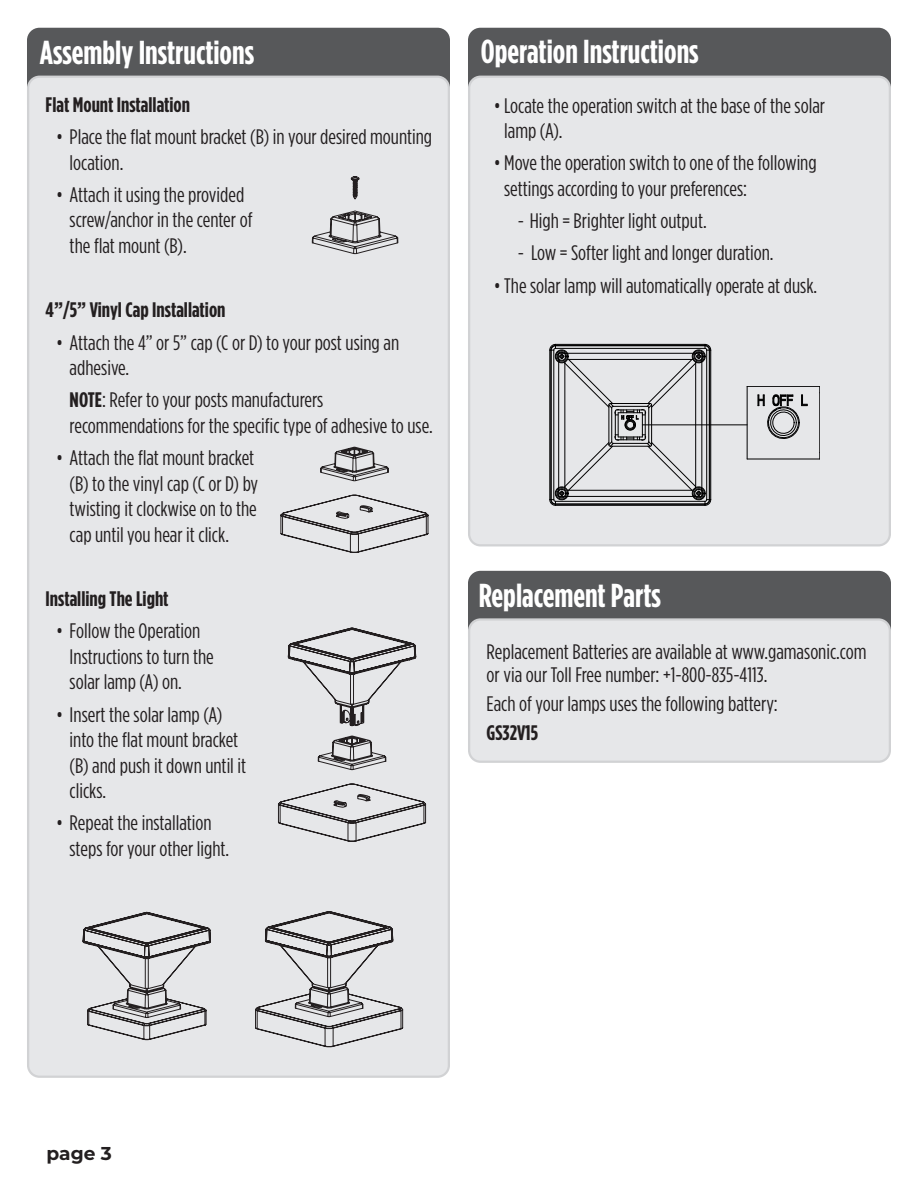
<style>
.page{position:relative;width:918px;height:1188px;background:#fff}
.page>*{position:absolute;margin:0;border:0;box-sizing:border-box;transform-origin:0 0}
.t1{font:700 33.15px "Gotham Condensed";color:#fff}
.t2{font:21px/25.5px "Gotham Condensed";color:#231f20;scale:1.04 1}
.t3{font:700 21px "Gotham Condensed";color:#231f20;scale:1.04 1}
.t4{font:700 18.6px "Montserrat";color:#231f20}
.s1{font-weight:700}
</style>
<div class="page">
<div style="left:468px;top:28px;width:423px;height:74px;background:#57585a;border-radius:12px"></div>
<div style="left:469px;top:77px;width:421px;height:468px;background:#e6e7e9;border-radius:11px"></div>
<div style="left:468px;top:76px;width:423px;height:470px;border:2px solid #d1d2d4;border-radius:11px"></div>
<div style="left:27px;top:28px;width:423px;height:90px;background:#57585a;border-radius:12px"></div>
<div style="left:468px;top:571px;width:423px;height:79px;background:#57585a;border-radius:12px"></div>
<div style="left:28px;top:77px;width:421px;height:1000px;background:#e6e7e9;border-radius:11px"></div>
<div style="left:469px;top:619px;width:421px;height:143px;background:#e6e7e9;border-radius:11px"></div>
<div style="left:468px;top:618px;width:423px;height:145px;border:2px solid #d1d2d4;border-radius:11px"></div>
<svg style="left:549px;top:344px;width:162px;height:162px"></svg>
<hr style="left:747px;top:386px;width:73px;height:1px;background:#000">
<hr style="left:747px;top:386px;width:1px;height:73px;background:#000">
<hr style="left:747px;top:459px;width:73px;height:1px;background:#000">
<hr style="left:820px;top:393px;width:1px;height:60px;background:#000">
<svg style="left:758px;top:394px;width:50px;height:45px"></svg>
<hr style="left:642px;top:425px;width:105px;height:1px;background:#000">
<svg style="left:311px;top:176px;width:88px;height:79px"></svg>
<svg style="left:280px;top:446px;width:149px;height:107px"></svg>
<svg style="left:278px;top:625px;width:192px;height:229px"></svg>
<svg style="left:82px;top:911px;width:321px;height:137px"></svg>
<p class="t1" style="left:40px;top:33px;width:216px">Assembly Instructions</p>
<p class="t3" style="left:46px;top:92px;width:140px">Flat Mount Installation</p>
<p class="t2" style="left:70px;top:124px;width:350px;text-indent:-13px">• Place the flat mount bracket (B) in your desired mounting location.</p>
<p class="t2" style="left:70px;top:182px;width:177px;text-indent:-13px">• Attach it using the provided screw/anchor in the center of the flat mount (B).</p>
<p class="t3" style="left:46px;top:298px;width:174px">4”/5” Vinyl Cap Installation</p>
<p class="t2" style="left:70px;top:329px;width:318px;text-indent:-13px">• Attach the 4” or 5” cap (C or D) to your post using an adhesive.</p>
<p class="t2" style="left:70px;top:387px;width:351px"><span class="s1">NOTE</span>: Refer to your posts manufacturers recommendations for the specific type of adhesive to use.</p>
<p class="t2" style="left:70px;top:445px;width:183px;text-indent:-13px">• Attach the flat mount bracket (B) to the vinyl cap (C or D) by twisting it clockwise on to the cap until you hear it click.</p>
<p class="t3" style="left:46px;top:587px;width:120px">Installing The Light</p>
<p class="t2" style="left:70px;top:618px;width:140px;text-indent:-13px">• Follow the Operation<br>Instructions to turn the solar lamp (A) on.</p>
<p class="t2" style="left:70px;top:701px;width:171px;text-indent:-13px">• Insert the solar lamp (A) into the flat mount bracket (B) and push it down until it clicks.</p>
<p class="t2" style="left:70px;top:810px;width:155px;text-indent:-13px">• Repeat the installation steps for your other light.</p>
<p class="t1" style="left:481px;top:32px;width:219px">Operation Instructions</p>
<p class="t2" style="left:504px;top:92px;width:310px;text-indent:-10px">• Locate the operation switch at the base of the solar lamp (A).</p>
<p class="t2" style="left:504px;top:150px;width:302px;text-indent:-10px">• Move the operation switch to one of the following settings according to your preferences:</p>
<p class="t2" style="left:518px;top:208px;width:183px">- High = Brighter light output.</p>
<p class="t2" style="left:518px;top:240px;width:248px">- Low = Softer light and longer duration.</p>
<p class="t2" style="left:494px;top:272px;width:313px">• The solar lamp will automatically operate at dusk.</p>
<p class="t1" style="left:479px;top:576px;width:184px">Replacement Parts</p>
<p class="t2" style="left:487px;top:641px;width:367px;line-height:22.5px">Replacement Batteries are available at www.gamasonic.com or via our Toll Free number: +1-800-835-4113.</p>
<p class="t2" style="left:487px;top:691px;width:281px">Each of your lamps uses the following battery:</p>
<p class="t3" style="left:487px;top:721px;width:51px">GS32V15</p>
<p class="t4" style="left:47px;top:1140px;width:67px">page 3</p>
</div>
